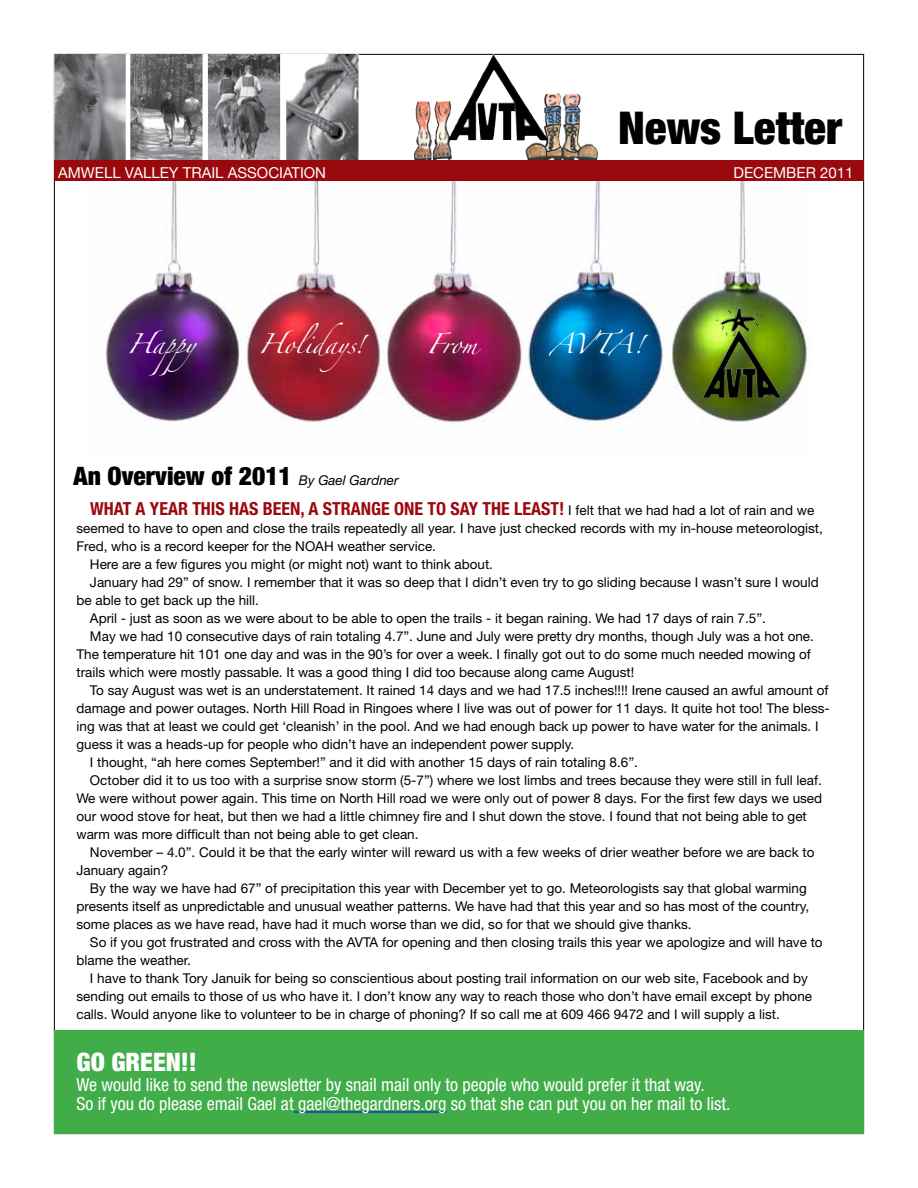
<style>
.page{position:relative;width:918px;height:1188px;background:#fff}
.page>*{position:absolute;margin:0;border:0;box-sizing:border-box;transform-origin:0 0}
.t1{font:900 condensed 45.3px "Helvetica Neue LT Std";color:#000}
.t2{font:900 condensed 25.5px "Helvetica Neue LT Std";color:#000}
.t3{font:900 condensed 25.5px "Helvetica Neue LT Std";color:#fff}
.t4{font:condensed 18px/19.5px "Helvetica Neue LT Std";color:#fff}
.t5{font:700 condensed 18px "Helvetica Neue LT Std";color:#9a090d}
.t6{font:18px "Zapfino";color:#fff}
.t7{font:15px "Helvetica Neue";color:#fff}
.t8{font:13.5px "Helvetica Neue LT Std";color:#000}
.s1{font-weight:400;font-style:italic;font-stretch:normal;font-size:13.5px}
.s2{font-weight:400;font-stretch:normal;font-size:13.5px;color:#000}
</style>
<div class="page">
<div style="left:54px;top:1030px;width:810px;height:104px;background:#41ad49"></div>
<img style="left:241px;top:180px;width:570px;height:249px">
<img style="left:87px;top:180px;width:154px;height:242px">
<img style="left:698px;top:299px;width:88px;height:103px">
<img style="left:54px;top:54px;width:304px;height:106px">
<img style="left:446px;top:55px;width:47px;height:81px">
<div style="left:54px;top:160px;width:810px;height:20px;background:#9a090d"></div>
<hr style="left:294px;top:1112px;width:152px;height:1px;background:#00f">
<h1 class="t1" style="left:618px;top:100px;width:225px">News Letter</h1>
<p class="t7" style="left:58px;top:164px;width:269px">AMWELL VALLEY TRAIL ASSOCIATION</p>
<p class="t7" style="left:733px;top:164px;width:122px">DECEMBER 2011</p>
<h3 class="t6" style="left:127px;top:336px;width:89px">H appy</h3>
<h3 class="t6" style="left:258px;top:336px;width:110px">Ho li days !</h3>
<h3 class="t6" style="left:427px;top:336px;width:53px">From</h3>
<h3 class="t6" style="left:550px;top:336px;width:95px">A VTA !</h3>
<h2 class="t2" style="left:74px;top:460px;width:327px">An Overview of 2011 <span class="s1">By Gael Gardner</span></h2>
<h3 class="t5" style="left:90px;top:498px;width:726px">WHAT A YEAR THIS HAS BEEN, A STRANGE ONE TO SAY THE LEAST! <span class="s2">I felt that we had had a lot of rain and we</span></h3>
<p class="t8" style="left:76px;top:520px;width:748px">seemed to have to open and close the trails repeatedly all year. I have just checked records with my in-house meteorologist,</p>
<p class="t8" style="left:76px;top:538px;width:361px">Fred, who is a record keeper for the NOAH weather service.</p>
<p class="t8" style="left:90px;top:556px;width:405px">Here are a few figures you might (or might not) want to think about.</p>
<p class="t8" style="left:90px;top:574px;width:730px">January had 29” of snow. I remember that it was so deep that I didn’t even try to go sliding because I wasn’t sure I would</p>
<p class="t8" style="left:76px;top:592px;width:184px">be able to get back up the hill.</p>
<p class="t8" style="left:90px;top:610px;width:677px">April - just as soon as we were about to be able to open the trails - it began raining. We had 17 days of rain 7.5”.</p>
<p class="t8" style="left:90px;top:628px;width:725px">May we had 10 consecutive days of rain totaling 4.7”. June and July were pretty dry months, though July was a hot one.</p>
<p class="t8" style="left:76px;top:646px;width:736px">The temperature hit 101 one day and was in the 90’s for over a week. I finally got out to do some much needed mowing of</p>
<p class="t8" style="left:76px;top:664px;width:559px">trails which were mostly passable. It was a good thing I did too because along came August!</p>
<p class="t8" style="left:90px;top:682px;width:740px">To say August was wet is an understatement. It rained 14 days and we had 17.5 inches!!!! Irene caused an awful amount of</p>
<p class="t8" style="left:76px;top:700px;width:755px">damage and power outages. North Hill Road in Ringoes where I live was out of power for 11 days. It quite hot too! The bless-</p>
<p class="t8" style="left:76px;top:718px;width:744px">ing was that at least we could get ‘cleanish’ in the pool. And we had enough back up power to have water for the animals. I</p>
<p class="t8" style="left:76px;top:736px;width:499px">guess it was a heads-up for people who didn’t have an independent power supply.</p>
<p class="t8" style="left:90px;top:754px;width:549px">I thought, “ah here comes September!” and it did with another 15 days of rain totaling 8.6”.</p>
<p class="t8" style="left:90px;top:772px;width:733px">October did it to us too with a surprise snow storm (5-7”) where we lost limbs and trees because they were still in full leaf.</p>
<p class="t8" style="left:76px;top:790px;width:747px">We were without power again. This time on North Hill road we were only out of power 8 days. For the first few days we used</p>
<p class="t8" style="left:76px;top:808px;width:732px">our wood stove for heat, but then we had a little chimney fire and I shut down the stove. I found that not being able to get</p>
<p class="t8" style="left:76px;top:826px;width:344px">warm was more difficult than not being able to get clean.</p>
<p class="t8" style="left:90px;top:844px;width:726px">November – 4.0”. Could it be that the early winter will reward us with a few weeks of drier weather before we are back to</p>
<p class="t8" style="left:76px;top:862px;width:93px">January again?</p>
<p class="t8" style="left:90px;top:880px;width:718px">By the way we have had 67” of precipitation this year with December yet to go. Meteorologists say that global warming</p>
<p class="t8" style="left:76px;top:898px;width:734px">presents itself as unpredictable and unusual weather patterns. We have had that this year and so has most of the country,</p>
<p class="t8" style="left:76px;top:916px;width:617px">some places as we have read, have had it much worse than we did, so for that we should give thanks.</p>
<p class="t8" style="left:90px;top:934px;width:734px">So if you got frustrated and cross with the AVTA for opening and then closing trails this year we apologize and will have to</p>
<p class="t8" style="left:76px;top:952px;width:116px">blame the weather.</p>
<p class="t8" style="left:90px;top:970px;width:719px">I have to thank Tory Januik for being so conscientious about posting trail information on our web site, Facebook and by</p>
<p class="t8" style="left:76px;top:988px;width:737px">sending out emails to those of us who have it. I don’t know any way to reach those who don’t have email except by phone</p>
<p class="t8" style="left:76px;top:1006px;width:705px">calls. Would anyone like to volunteer to be in charge of phoning? If so call me at 609 466 9472 and I will supply a list.</p>
<h2 class="t3" style="left:76px;top:1046px;width:122px">GO GREEN!!</h2>
<h3 class="t4" style="left:76px;top:1074px;width:655px">We would like to send the newsletter by snail mail only to people who would prefer it that way.<br>So if you do please email Gael at gael@thegardners.org so that she can put you on her mail to list.</h3>
</div>
